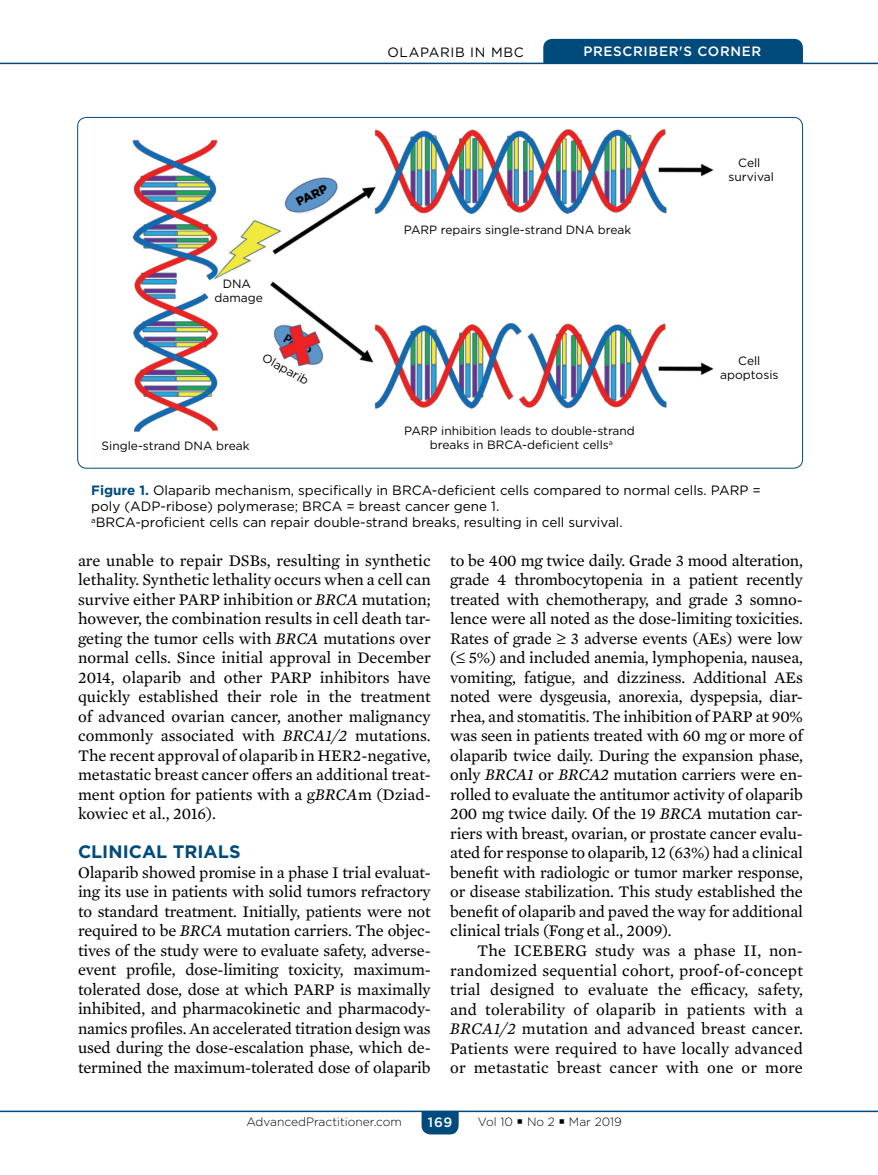
<style>
.page{position:relative;width:878px;height:1175px;background:#fff}
.page>*{position:absolute;margin:0;border:0;box-sizing:border-box;transform-origin:0 0}
.t1{font:700 18px "Gotham";color:#004a7c}
.t2{font:16.5px/19.5px "Mercury Text G2";letter-spacing:-.01em;color:#000;text-align:justify}
.t3{font:13.5px/16.2px "Gotham";color:#000}
.t4{font:500 13.5px "Gotham";letter-spacing:.05em;color:#fff}
.t5{font:13.5px "Gotham";letter-spacing:.05em;color:#000}
.t6{font:12px/14.4px "Gotham";color:#000;text-align:center}
.t7{font:300 12px "Gotham";color:#000}
.t8{font:900 12px "Gotham";color:#000}
.s1{font-weight:700;color:#004a7c}
.s2{font-style:italic}
</style>
<div class="page">
<hr style="left:0;top:1110px;width:878px;height:2px;background:#004a7c">
<svg style="left:421px;top:1110px;width:37px;height:24px"></svg>
<hr style="left:0;top:63px;width:878px;height:1px;background:#004a7c">
<div style="left:543px;top:39px;width:259px;height:24px;background:#004a7c"></div>
<img style="left:132px;top:129px;width:582px;height:303px">
<p class="t5" style="left:387px;top:43px;width:138px">OLAPARIB IN MBC</p>
<p class="t4" style="left:583px;top:43px;width:179px">PRESCRIBER'S CORNER</p>
<p class="t6" style="left:214px;top:276px;width:50px">DNA damage</p>
<p class="t8" style="left:293px;top:195px;width:35px;rotate:-27deg">PARP</p>
<p class="t6" style="left:267px;top:349px;width:53px;rotate:30deg">Olaparib</p>
<p class="t6" style="left:102px;top:438px;width:149px">Single-strand DNA break</p>
<p class="t6" style="left:404px;top:222px;width:229px">PARP repairs single-strand DNA break</p>
<p class="t6" style="left:404px;top:423px;width:232px">PARP inhibition leads to double-strand breaks in BRCA-deficient cells<sup>a</sup></p>
<p class="t6" style="left:728px;top:155px;width:47px">Cell survival</p>
<p class="t6" style="left:720px;top:353px;width:60px">Cell apoptosis</p>
<p class="t3" style="left:91px;top:481px;width:671px"><span class="s1">Figure 1.</span> Olaparib mechanism, specifically in BRCA-deficient cells compared to normal cells. PARP = poly (ADP-ribose) polymerase; BRCA = breast cancer gene 1.<br><sup>a</sup>BRCA-proficient cells can repair double-strand breaks, resulting in cell survival.</p>
<p class="t2" style="left:78px;top:549px;width:354px">are unable to repair DSBs, resulting in synthetic lethality. Synthetic lethality occurs when a cell can survive either PARP inhibition or <span class="s2">BRCA</span> mutation; however, the combination results in cell death tar&shy;geting the tumor cells with <span class="s2">BRCA</span> mutations over normal cells. Since initial approval in December 2014, olaparib and other PARP inhibitors have quickly established their role in the treatment of advanced ovarian cancer, another malignancy commonly associated with <span class="s2">BRCA1/2</span> mutations.<br>The recent approval of olaparib in HER2-negative, metastatic breast cancer offers an additional treat&shy;ment option for patients with a g<span class="s2">BRCA</span>m (Dziad&shy;kowiec et al., 2016).</p>
<p class="t1" style="left:78px;top:840px;width:164px">CLINICAL TRIALS</p>
<p class="t2" style="left:78px;top:861px;width:354px">Olaparib showed promise in a phase I trial evaluat&shy;ing its use in patients with solid tumors refractory to standard treatment. Initially, patients were not required to be <span class="s2">BRCA</span> mutation carriers. The objec&shy;tives of the study were to evaluate safety, adverse&shy;event profile, dose-limiting toxicity, maximum&shy;tolerated dose, dose at which PARP is maximally inhibited, and pharmacokinetic and pharmacody&shy;namics profiles. An accelerated titration design was used during the dose-escalation phase, which de&shy;termined the maximum-tolerated dose of olaparib</p>
<p class="t2" style="left:450px;top:549px;width:354px">to be 400 mg twice daily. Grade 3 mood alteration, grade 4 thrombocytopenia in a patient recently treated with chemotherapy, and grade 3 somno&shy;lence were all noted as the dose-limiting toxicities.<br>Rates of grade ≥ 3 adverse events (AEs) were low (≤ 5%) and included anemia, lymphopenia, nausea, vomiting, fatigue, and dizziness. Additional AEs noted were dysgeusia, anorexia, dyspepsia, diar&shy;rhea, and stomatitis. The inhibition of PARP at 90% was seen in patients treated with 60 mg or more of olaparib twice daily. During the expansion phase, only <span class="s2">BRCA1</span> or <span class="s2">BRCA2</span> mutation carriers were en&shy;rolled to evaluate the antitumor activity of olaparib 200 mg twice daily. Of the 19 <span class="s2">BRCA</span> mutation car&shy;riers with breast, ovarian, or prostate cancer evalu&shy;ated for response to olaparib, 12 (63%) had a clinical benefit with radiologic or tumor marker response, or disease stabilization. This study established the benefit of olaparib and paved the way for additional clinical trials (Fong et al., 2009).</p>
<p class="t2" style="left:450px;top:940px;width:354px;text-indent:27px">The ICEBERG study was a phase II, non&shy;randomized sequential cohort, proof-of-concept trial designed to evaluate the efficacy, safety, and tolerability of olaparib in patients with a <span class="s2">BRCA1/2</span> mutation and advanced breast cancer.<br>Patients were required to have locally advanced or metastatic breast cancer with one or more</p>
<p class="t7" style="left:246px;top:1114px;width:157px">AdvancedPractitioner.com</p>
<p class="t4" style="left:428px;top:1113px;width:26px">169</p>
<p class="t7" style="left:478px;top:1113px;width:145px">Vol 10 ▪ No 2 ▪ Mar 2019</p>
</div>
